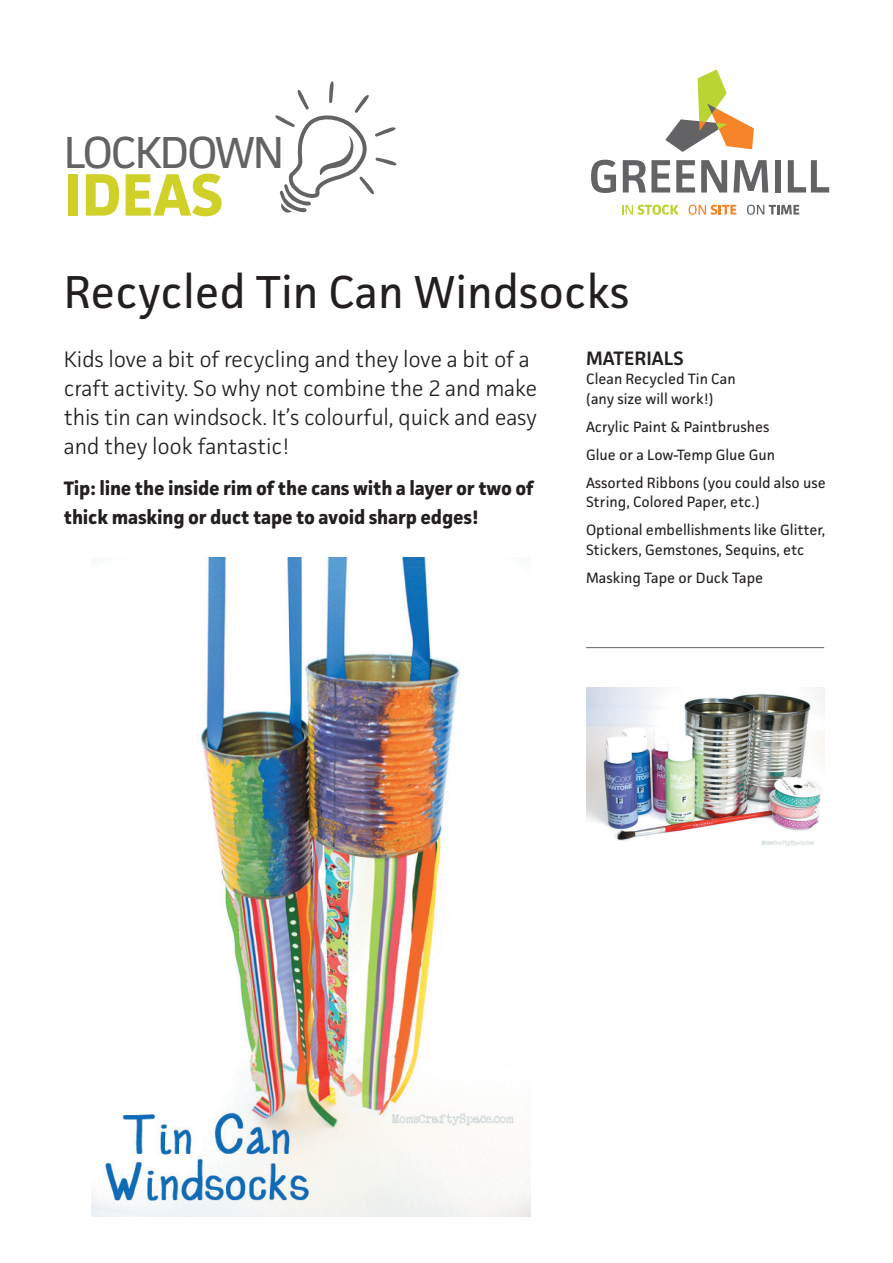
<style>
.page{position:relative;width:893px;height:1263px;background:#fff}
.page>*{position:absolute;margin:0;border:0;box-sizing:border-box;transform-origin:0 0}
.t1{font:700 60px "Facit";color:#cfd128}
.t2{font:46.35px "Facit";color:#231f20}
.t3{font:45px "Facit";letter-spacing:-.05em;color:#636366}
.t4{font:300 22.5px/28.8px "Facit";letter-spacing:-.01em;color:#231f20}
.t5{font:700 19.5px/29px "Facit";letter-spacing:-.01em;color:#231f20}
.t6{font:600 19.5px "Facit";color:#231f20}
.t7{font:15px/28px "Facit";color:#231f20}
</style>
<div class="page">
<img style="left:91px;top:558px;width:439px;height:658px">
<svg style="left:591px;top:160px;width:25px;height:33px"></svg>
<svg style="left:623px;top:160px;width:47px;height:32px"></svg>
<svg style="left:676px;top:160px;width:19px;height:32px"></svg>
<svg style="left:701px;top:160px;width:26px;height:32px"></svg>
<svg style="left:733px;top:160px;width:35px;height:32px"></svg>
<div style="left:775px;top:160px;width:6px;height:32px;background:#636366"></div>
<svg style="left:788px;top:160px;width:41px;height:32px"></svg>
<svg style="left:622px;top:205px;width:57px;height:10px"></svg>
<svg style="left:689px;top:205px;width:47px;height:10px"></svg>
<svg style="left:747px;top:205px;width:52px;height:10px"></svg>
<svg style="left:665px;top:69px;width:89px;height:83px"></svg>
<svg style="left:275px;top:81px;width:122px;height:132px"></svg>
<hr style="left:586px;top:647px;width:238px;height:1px;background:#636366">
<img style="left:586px;top:687px;width:238px;height:159px">
<h3 class="t3" style="left:64px;top:125px;width:222px">LOCKDOWN</h3>
<h1 class="t1" style="left:64px;top:157px;width:161px">IDEAS</h1>
<h2 class="t2" style="left:64px;top:263px;width:567px">Recycled Tin Can Windsocks</h2>
<h3 class="t4" style="left:64px;top:344px;width:475px">Kids love a bit of recycling and they love a bit of a craft activity. So why not combine the 2 and make this tin can windsock. It’s colourful, quick and easy and they look fantastic!</h3>
<h3 class="t5" style="left:64px;top:474px;width:471px">Tip: line the inside rim of the cans with a layer or two of thick masking or duct tape to avoid sharp edges!</h3>
<h3 class="t6" style="left:586px;top:346px;width:99px">MATERIALS</h3>
<p class="t7" style="left:586px;top:369px;width:151px;line-height:19.5px">Clean Recycled Tin Can (any size will work!)</p>
<p class="t7" style="left:586px;top:412px;width:241px">Acrylic Paint &amp; Paintbrushes<br>Glue or a Low-Temp Glue Gun<br>Assorted Ribbons (you could also use</p>
<p class="t7" style="left:586px;top:488px;width:241px">String, Colored Paper, etc.)<br>Optional embellishments like Glitter,</p>
<p class="t7" style="left:586px;top:535px;width:220px">Stickers, Gemstones, Sequins, etc<br>Masking Tape or Duck Tape</p>
</div>
